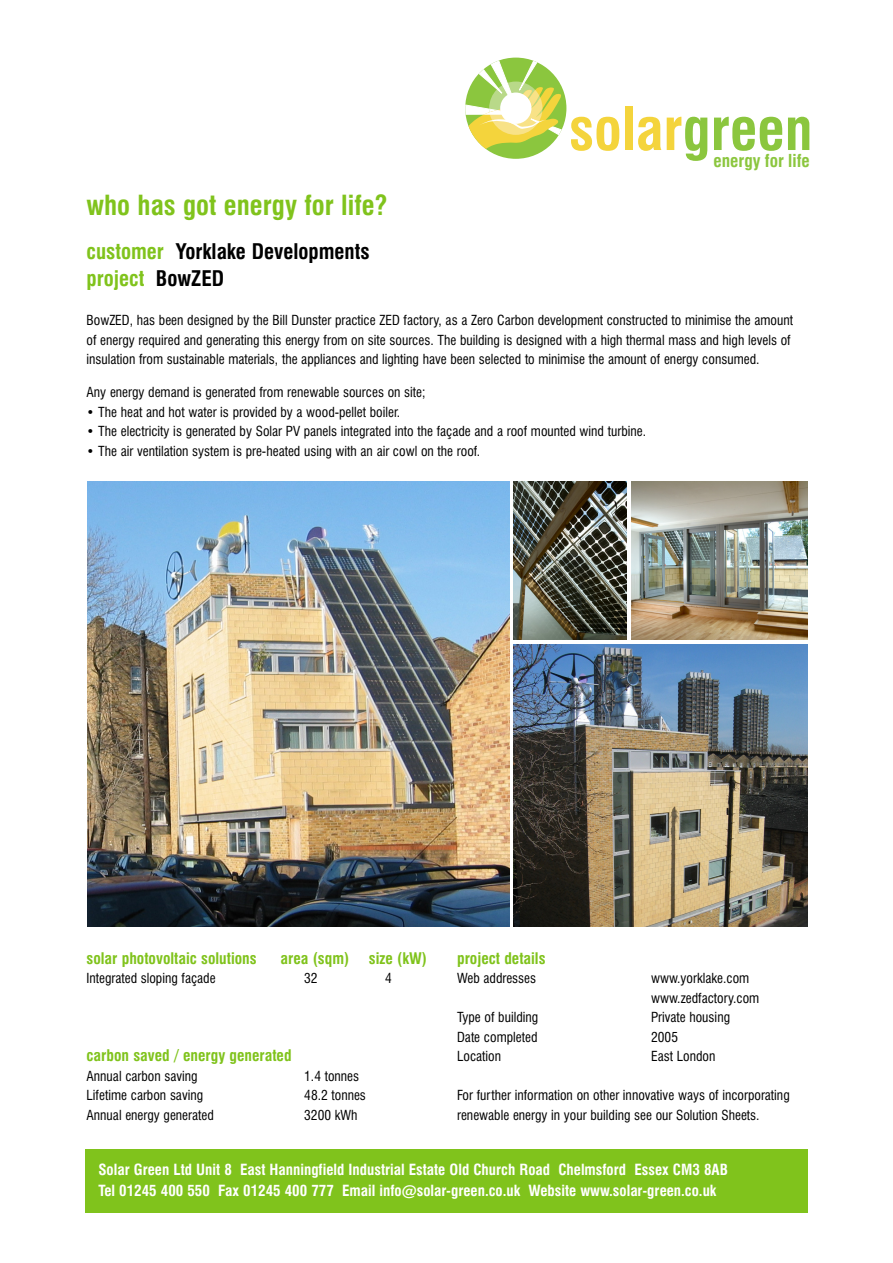
<style>
.page{position:relative;width:893px;height:1263px;background:#fff}
.page>*{position:absolute;margin:0;border:0;box-sizing:border-box;transform-origin:0 0}
.t1{font:700 condensed 57.45px "Swiss 721 BT";color:#f4d43c}
.t2{font:700 condensed 27px "Swiss 721 BT";color:#80c31c}
.t3{font:700 condensed 21px/27px "Swiss 721 BT";color:#000}
.t4{font:700 condensed 17.4px "Swiss 721 BT";color:#8bc63e}
.t5{font:700 condensed 15.6px "Swiss 721 BT";color:#80c31c}
.t6{font:700 condensed 15px/21px "Swiss 721 BT";color:#fff}
.t7{font:condensed 13.5px/19.5px "Swiss 721 BT";color:#000}
.s1{color:#8bc63e}
.s2{color:#80c31c}
</style>
<div class="page">
<div style="left:85px;top:1149px;width:723px;height:64px;background:#80c31c"></div>
<img style="left:513px;top:482px;width:113px;height:157px">
<img style="left:631px;top:482px;width:177px;height:157px">
<img style="left:513px;top:644px;width:295px;height:282px">
<img style="left:88px;top:482px;width:421px;height:444px">
<div style="left:465px;top:58px;width:101px;height:101px;background:#8bc63e;border-radius:50%"></div>
<svg style="left:465px;top:58px;width:98px;height:94px"></svg>
<div style="left:500px;top:93px;width:31px;height:31px;background:#fff;border-radius:50%"></div>
<h2 class="t2" style="left:87px;top:194px;width:303px">who has got energy for life?</h2>
<h1 class="t1" style="left:569px;top:105px;width:245px">solar<span class="s1">green</span></h1>
<p class="t4" style="left:713px;top:154px;width:98px">energy for life</p>
<h3 class="t3" style="left:87px;top:240px;width:285px"><span class="s2">customer</span> Yorklake Developments <span class="s2">project</span> BowZED</h3>
<p class="t7" style="left:87px;top:312px;width:708px">BowZED, has been designed by the Bill Dunster practice ZED factory, as a Zero Carbon development constructed to minimise the amount of energy required and generating this energy from on site sources. The building is designed with a high thermal mass and high levels of insulation from sustainable materials, the appliances and lighting have been selected to minimise the amount of energy consumed.</p>
<p class="t7" style="left:87px;top:384px;width:340px">Any energy demand is generated from renewable sources on site;</p>
<p class="t7" style="left:87px;top:403px;width:315px">• The heat and hot water is provided by a wood-pellet boiler.</p>
<p class="t7" style="left:87px;top:423px;width:561px">• The electricity is generated by Solar PV panels integrated into the façade and a roof mounted wind turbine.</p>
<p class="t7" style="left:87px;top:442px;width:395px">• The air ventilation system is pre-heated using with an air cowl on the roof.</p>
<p class="t5" style="left:87px;top:951px;width:172px">solar photovoltaic solutions</p>
<p class="t5" style="left:281px;top:951px;width:70px">area (sqm)</p>
<p class="t5" style="left:369px;top:951px;width:60px">size (kW)</p>
<p class="t7" style="left:87px;top:969px;width:131px">Integrated sloping façade</p>
<p class="t7" style="left:304px;top:969px;width:15px">32</p>
<p class="t7" style="left:385px;top:969px;width:8px">4</p>
<p class="t5" style="left:87px;top:1049px;width:207px">carbon saved / energy generated</p>
<p class="t7" style="left:87px;top:1067px;width:113px">Annual carbon saving</p>
<p class="t7" style="left:304px;top:1067px;width:56px">1.4 tonnes</p>
<p class="t7" style="left:87px;top:1086px;width:118px">Lifetime carbon saving</p>
<p class="t7" style="left:304px;top:1086px;width:63px">48.2 tonnes</p>
<p class="t7" style="left:87px;top:1106px;width:129px">Annual energy generated</p>
<p class="t7" style="left:304px;top:1106px;width:55px">3200 kWh</p>
<p class="t5" style="left:457px;top:951px;width:90px">project details</p>
<p class="t7" style="left:457px;top:969px;width:81px">Web addresses</p>
<p class="t7" style="left:651px;top:969px;width:110px">www.yorklake.com www.zedfactory.com</p>
<p class="t7" style="left:457px;top:1008px;width:83px">Type of building</p>
<p class="t7" style="left:651px;top:1008px;width:80px">Private housing</p>
<p class="t7" style="left:457px;top:1028px;width:82px">Date completed</p>
<p class="t7" style="left:651px;top:1028px;width:28px">2005</p>
<p class="t7" style="left:457px;top:1047px;width:46px">Location</p>
<p class="t7" style="left:651px;top:1047px;width:66px">East London</p>
<p class="t7" style="left:457px;top:1086px;width:334px">For further information on other innovative ways of incorporating renewable energy in your building see our Solution Sheets.</p>
<p class="t6" style="left:98px;top:1160px;width:631px">Solar Green Ltd Unit 8 East Hanningfield Industrial Estate Old Church Road Chelmsford Essex CM3 8AB<br>Tel 01245 400 550 Fax 01245 400 777 Email info@solar-green.co.uk Website www.solar-green.co.uk</p>
</div>
